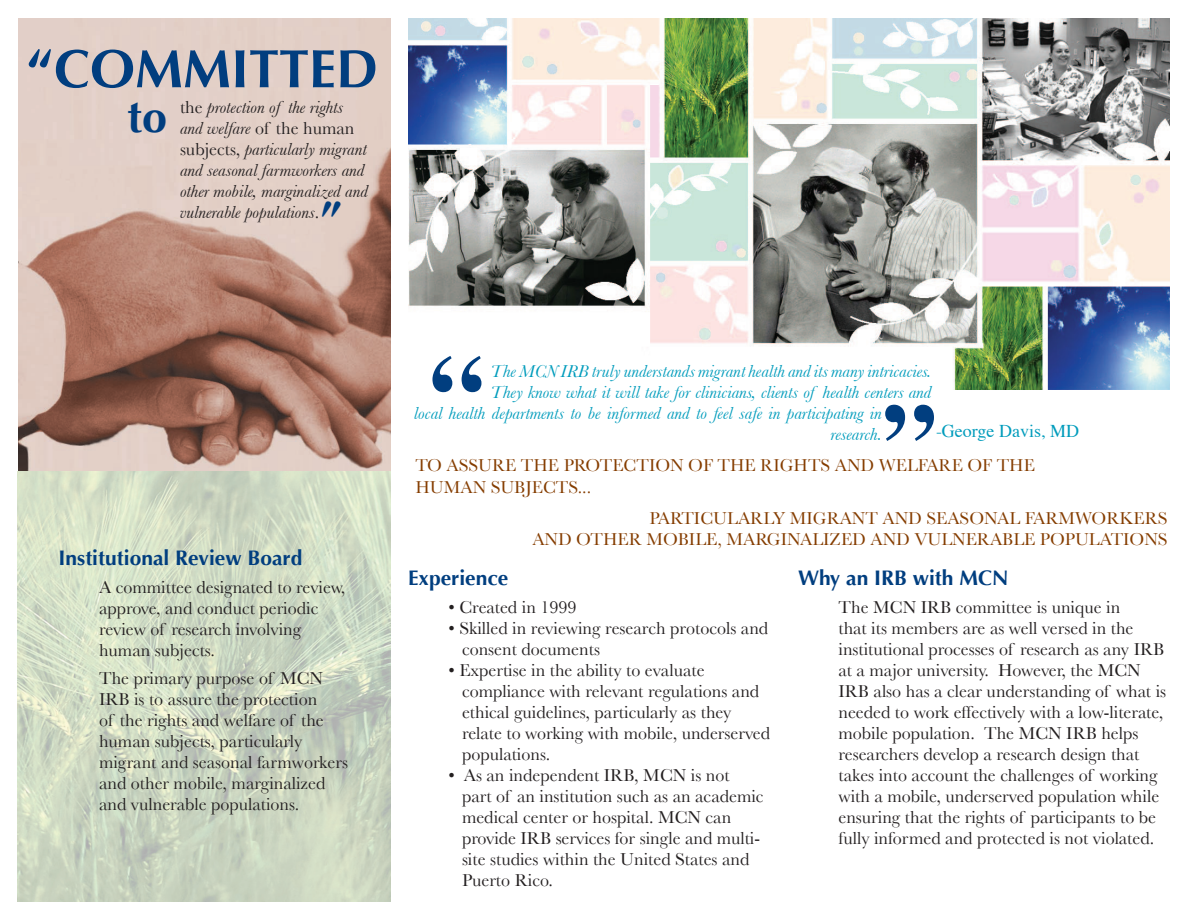
<style>
.page{position:relative;width:1188px;height:918px;background:#fff}
.page>*{position:absolute;margin:0;border:0;box-sizing:border-box;transform-origin:0 0}
.t1{font:700 108px "Times";color:#013e7f}
.t2{font:700 54px "Optima";color:#013e7f}
.t3{font:700 45px "Optima";color:#013e7f}
.t4{font:700 21px "Optima";color:#013e7f}
.t5{font:18px/21px "Baskerville";color:#231f20}
.t6{font:italic 18px "Baskerville";color:#009cbc}
.t7{font:18px/21.6px "Baskerville";color:#853d00}
.t8{font:italic 18px/21px "Baskerville";color:#231f20}
.t9{font:18px "Times";color:#009cbc}
.s1{font-style:normal}
</style>
<div class="page">
<img style="left:408px;top:18px;width:762px;height:372px">
<img style="left:18px;top:18px;width:372px;height:883px">
<h2 class="t2" style="left:27px;top:37px;width:353px">“COMMITTED</h2>
<h3 class="t3" style="left:127px;top:91px;width:42px">to</h3>
<p class="t8" style="left:180px;top:96px;width:189px"><span class="s1">the</span> protection of the rights and welfare <span class="s1">of the human subjects,</span> particularly migrant and seasonal farmworkers and other mobile, marginalized and vulnerable populations<span class="s1">.</span></p>
<h3 class="t3" style="left:319px;top:191px;width:24px">”</h3>
<p class="t4" style="left:58px;top:546px;width:245px">Institutional Review Board</p>
<p class="t5" style="left:99px;top:577px;width:248px">A committee designated to review, approve, and conduct periodic review of research involving human subjects.</p>
<p class="t5" style="left:99px;top:667px;width:251px">The primary purpose of MCN<br>IRB is to assure the protection<br>of the rights and welfare of the human subjects, particularly migrant and seasonal farmworkers and other mobile, marginalized and vulnerable populations.</p>
<h1 class="t1" style="left:429px;top:291px;width:55px">“</h1>
<p class="t6" style="left:490px;top:360px;width:442px">The MCN IRB truly understands migrant health and its many intricacies.</p>
<p class="t6" style="left:490px;top:381px;width:442px">They know what it will take for clinicians, clients of health centers and</p>
<p class="t6" style="left:414px;top:402px;width:469px">local health departments to be informed and to feel safe in participating in</p>
<p class="t6" style="left:830px;top:423px;width:53px">research.</p>
<h1 class="t1" style="left:882px;top:339px;width:55px">”</h1>
<p class="t9" style="left:936px;top:414px;width:145px">-George Davis, MD</p>
<p class="t7" style="left:416px;top:454px;width:621px">TO ASSURE THE PROTECTION OF THE RIGHTS AND WELFARE OF THE<br>HUMAN SUBJECTS...</p>
<p class="t7" style="left:532px;top:507px;width:637px;text-align:right">PARTICULARLY MIGRANT AND SEASONAL FARMWORKERS<br>AND OTHER MOBILE, MARGINALIZED AND VULNERABLE POPULATIONS</p>
<p class="t4" style="left:408px;top:565px;width:102px">Experience</p>
<p class="t5" style="left:448px;top:596px;width:129px">• Created in 1999</p>
<p class="t5" style="left:462px;top:617px;width:308px;text-indent:-14px">• Skilled in reviewing research protocols and consent documents</p>
<p class="t5" style="left:462px;top:659px;width:310px;text-indent:-14px">• Expertise in the ability to evaluate compliance with relevant regulations and ethical guidelines, particularly as they relate to working with mobile, underserved populations.</p>
<p class="t5" style="left:462px;top:764px;width:303px;text-indent:-14px">• As an independent IRB, MCN is not part of an institution such as an academic medical center or hospital. MCN can provide IRB services for single and multi&shy;site studies within the United States and Puerto Rico.</p>
<p class="t4" style="left:798px;top:565px;width:212px">Why an IRB with MCN</p>
<p class="t5" style="left:838px;top:596px;width:329px">The MCN IRB committee is unique in<br>that its members are as well versed in the institutional processes of research as any IRB at a major university. However, the MCN IRB also has a clear understanding of what is needed to work effectively with a low-literate, mobile population. The MCN IRB helps researchers develop a research design that takes into account the challenges of working with a mobile, underserved population while ensuring that the rights of participants to be fully informed and protected is not violated.</p>
</div>
